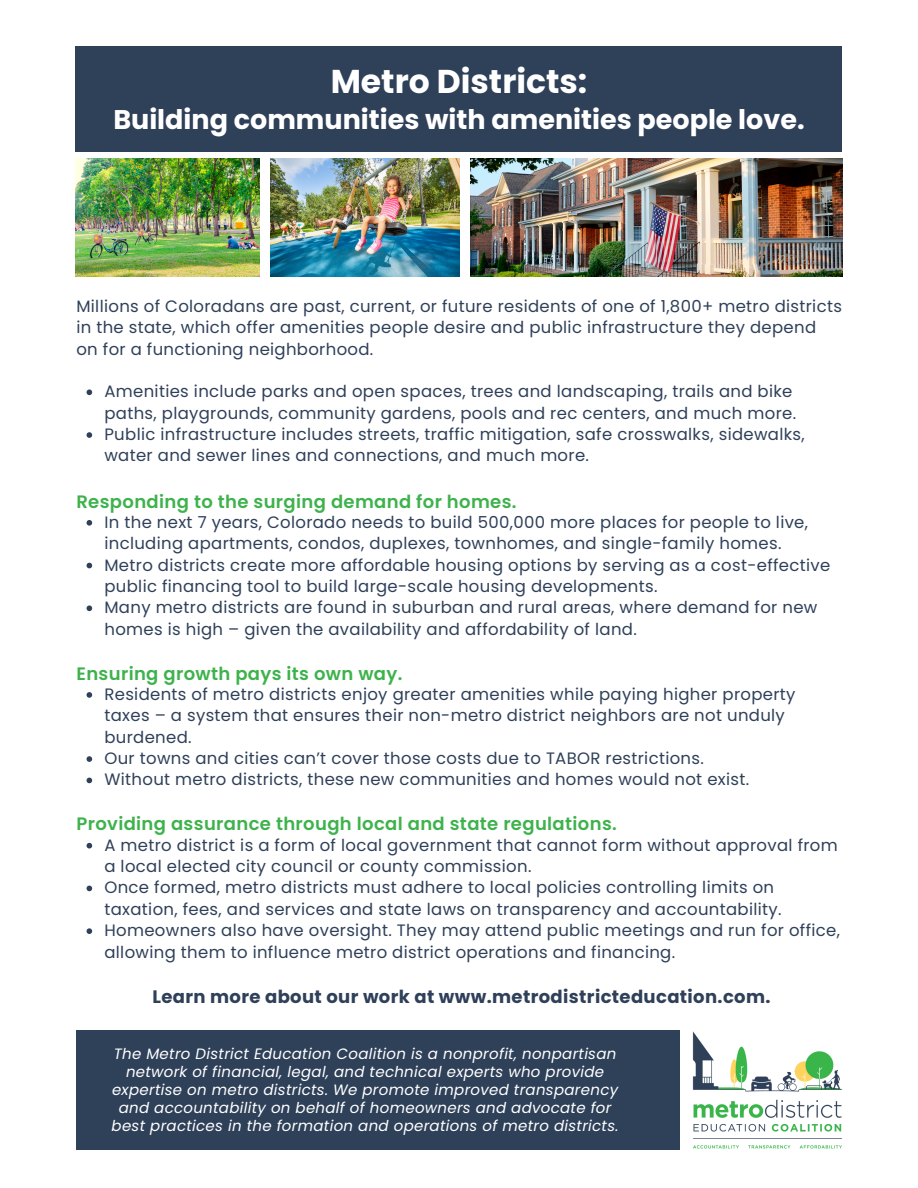
<style>
.page{position:relative;width:918px;height:1188px;background:#fff}
.page>*{position:absolute;margin:0;border:0;box-sizing:border-box;transform-origin:0 0}
.t1{font:700 33px "Poppins";color:#fff}
.t2{font:700 27px "Poppins";color:#fff}
.t3{font:600 18px "Poppins";letter-spacing:.02em;color:#3eb24c}
.t4{font:700 18px "Poppins";letter-spacing:.02em;color:#2f4059}
.t5{font:16.5px/21.3px "Poppins";letter-spacing:.02em;color:#2f4059}
.t6{font:italic 15px/18px "Poppins";letter-spacing:.02em;color:#fff;text-align:center}
</style>
<div class="page">
<img style="left:470px;top:158px;width:373px;height:118px">
<div style="left:76px;top:1030px;width:604px;height:120px;background:#2f4059"></div>
<img style="left:693px;top:1031px;width:150px;height:118px">
<div style="left:76px;top:46px;width:766px;height:105px;background:#2f4059"></div>
<svg style="left:87px;top:389px;width:5px;height:6px"></svg>
<svg style="left:87px;top:432px;width:5px;height:6px"></svg>
<svg style="left:87px;top:520px;width:5px;height:6px"></svg>
<svg style="left:87px;top:563px;width:5px;height:5px"></svg>
<svg style="left:87px;top:605px;width:5px;height:6px"></svg>
<svg style="left:87px;top:692px;width:5px;height:6px"></svg>
<svg style="left:87px;top:756px;width:5px;height:6px"></svg>
<svg style="left:87px;top:778px;width:5px;height:5px"></svg>
<svg style="left:87px;top:843px;width:5px;height:5px"></svg>
<svg style="left:87px;top:886px;width:5px;height:5px"></svg>
<svg style="left:87px;top:928px;width:5px;height:6px"></svg>
<img style="left:271px;top:158px;width:189px;height:118px">
<img style="left:76px;top:158px;width:183px;height:118px">
<h1 class="t1" style="left:331px;top:58px;width:258px">Metro Districts:</h1>
<h2 class="t2" style="left:113px;top:101px;width:693px">Building communities with amenities people love.</h2>
<p class="t5" style="left:76px;top:295px;width:767px">Millions of Coloradans are past, current, or future residents of one of 1,800+ metro districts in the state, which offer amenities people desire and public infrastructure they depend<br>on for a functioning neighborhood.</p>
<p class="t5" style="left:104px;top:381px;width:702px">Amenities include parks and open spaces, trees and landscaping, trails and bike paths, playgrounds, community gardens, pools and rec centers, and much more.<br>Public infrastructure includes streets, traffic mitigation, safe crosswalks, sidewalks, water and sewer lines and connections, and much more.</p>
<p class="t3" style="left:76px;top:489px;width:442px">Responding to the surging demand for homes.</p>
<p class="t5" style="left:104px;top:511px;width:727px">In the next 7 years, Colorado needs to build 500,000 more places for people to live, including apartments, condos, duplexes, townhomes, and single-family homes.<br>Metro districts create more affordable housing options by serving as a cost-effective public financing tool to build large-scale housing developments.<br>Many metro districts are found in suburban and rural areas, where demand for new homes is high – given the availability and affordability of land.</p>
<p class="t3" style="left:76px;top:661px;width:327px">Ensuring growth pays its own way.</p>
<p class="t5" style="left:104px;top:684px;width:693px">Residents of metro districts enjoy greater amenities while paying higher property taxes – a system that ensures their non-metro district neighbors are not unduly burdened.<br>Our towns and cities can’t cover those costs due to TABOR restrictions.<br>Without metro districts, these new communities and homes would not exist.</p>
<p class="t3" style="left:76px;top:812px;width:542px">Providing assurance through local and state regulations.</p>
<p class="t5" style="left:104px;top:834px;width:737px">A metro district is a form of local government that cannot form without approval from a local elected city council or county commission.<br>Once formed, metro districts must adhere to local policies controlling limits on taxation, fees, and services and state laws on transparency and accountability.<br>Homeowners also have oversight. They may attend public meetings and run for office, allowing them to influence metro district operations and financing.</p>
<p class="t4" style="left:153px;top:984px;width:620px">Learn more about our work at www.metrodistricteducation.com.</p>
<p class="t6" style="left:112px;top:1044px;width:509px">The Metro District Education Coalition is a nonprofit, nonpartisan network of financial, legal, and technical experts who provide expertise on metro districts. We promote improved transparency and accountability on behalf of homeowners and advocate for best practices in the formation and operations of metro districts.</p>
</div>
